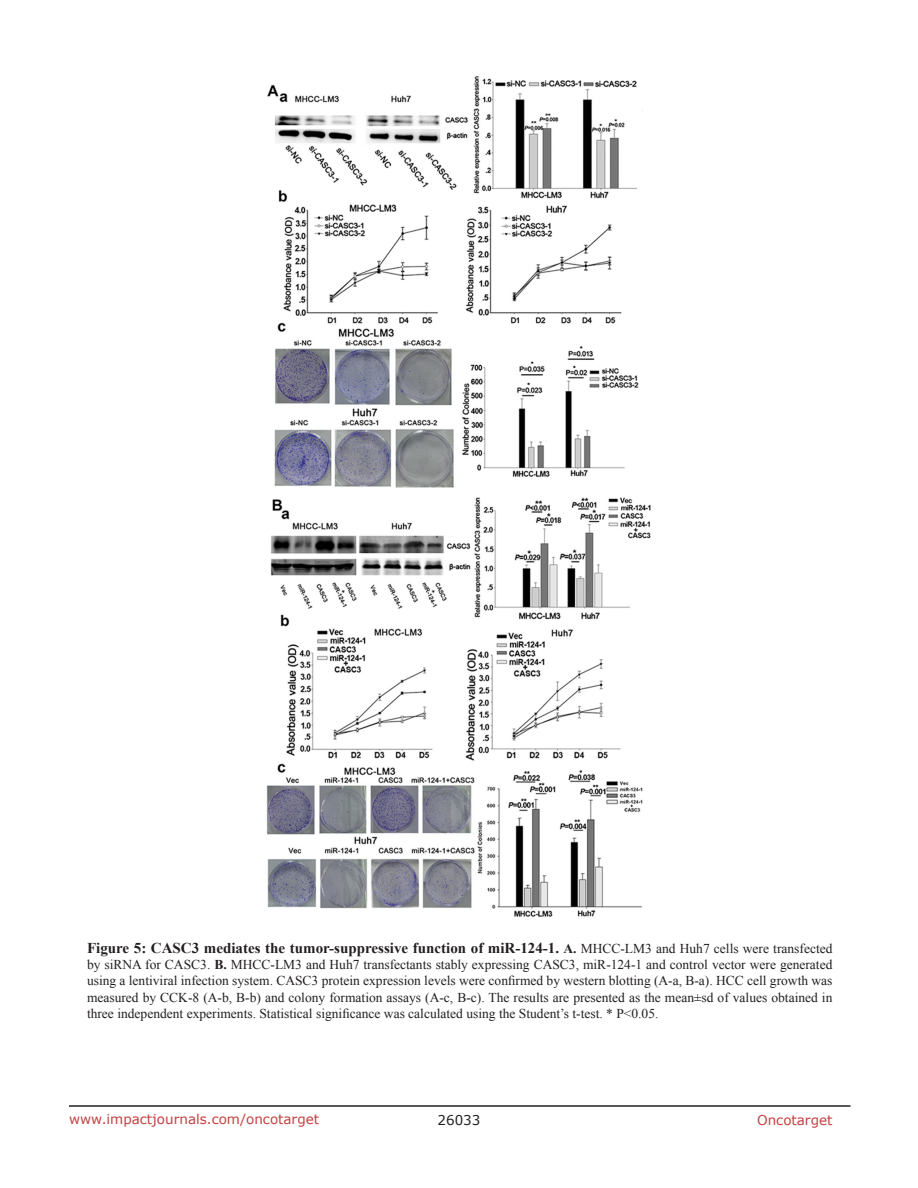
<style>
.page{position:relative;width:918px;height:1188px;background:#fff}
.page>*{position:absolute;margin:0;border:0;box-sizing:border-box;transform-origin:0 0}
.figuretext{font:700 15px "Times New Roman";color:#231f20}
.figuretext-2{font:13.5px/16.2px "Times New Roman";color:#231f20;text-align:justify}
.t1{font:13.5px "Verdana";color:#c24141}
.t2{font:13.5px "Verdana";color:#231f20}
.s1{font-size:13.5px}
.s2{font-weight:400;font-size:13.5px}
.s3{font-weight:700}
</style>
<div class="page">
<hr style="left:69px;top:1105px;width:781px;height:2px;background:#231f20">
<img style="left:266px;top:76px;width:385px;height:841px">
<p class="figuretext" style="left:87px;top:938px;width:747px">Figure 5: CASC3 mediates the tumor-suppressive function of miR-124-1. <span class="s1">A.</span> <span class="s2">MHCC-LM3 and Huh7 cells were transfected</span></p>
<p class="figuretext-2" style="left:87px;top:956px;width:747px">by siRNA for CASC3. <span class="s3">B.</span> MHCC-LM3 and Huh7 transfectants stably expressing CASC3, miR-124-1 and control vector were generated using a lentiviral infection system. CASC3 protein expression levels were confirmed by western blotting (A-a, B-a). HCC cell growth was measured by CCK-8 (A-b, B-b) and colony formation assays (A-c, B-c). The results are presented as the mean±sd of values obtained in three independent experiments. Statistical significance was calculated using the Student’s t-test. * P&lt;0.05.</p>
<p class="t1" style="left:69px;top:1110px;width:252px">www.impactjournals.com/oncotarget</p>
<p class="t2" style="left:438px;top:1111px;width:44px">26033</p>
<p class="t1" style="left:757px;top:1111px;width:77px">Oncotarget</p>
</div>
